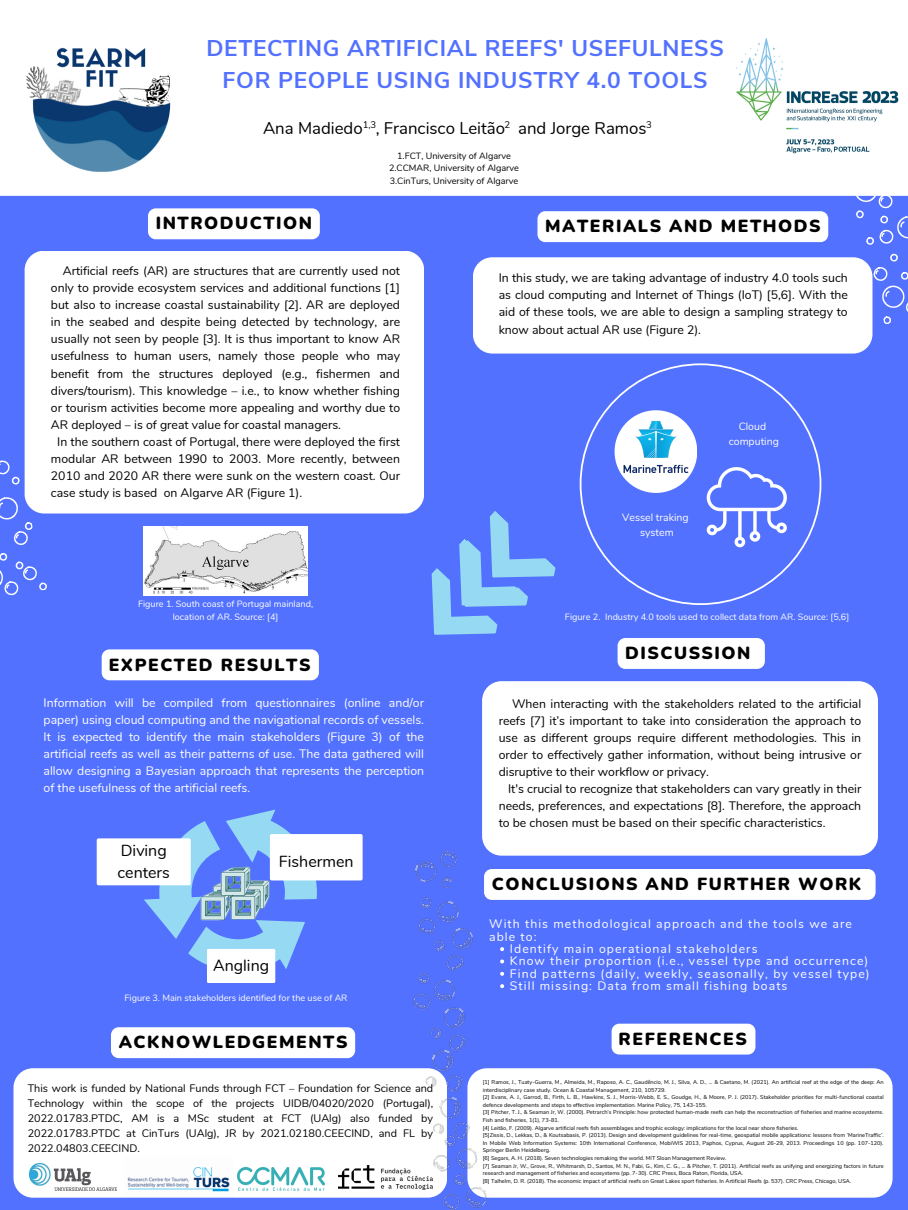
<style>
.page{position:relative;width:908px;height:1210px;background:#fff}
.page>*{position:absolute;margin:0;border:0;box-sizing:border-box;transform-origin:0 0}
.t1{font:700 22.75px/31.8px "Nunito Sans";letter-spacing:.03em;color:#5271ff;text-align:center}
.t2{font:900 17.5px "Nunito";letter-spacing:.085em;color:#000}
.t3{font:16.8px "Nunito";color:#000}
.t4{font:15.99px/22.2px "Nunito";color:#000}
.t5{font:12.25px/17.1px "Nunito";color:#000;text-align:justify}
.t6{font:12.25px/17.1px "Nunito";letter-spacing:.085em;color:#fff;text-align:justify}
.t7{font:10.85px/15px "Nunito";color:#000;text-align:justify}
.t8{font:10.54px "Nunito";color:#fff}
.t9{font:9.55px "Nunito";color:#000}
.t10{font:9.1px/12.6px "Nunito";color:#fff;text-align:center}
.t11{font:9.1px "Nunito";color:#000}
.t12{font:5.6px/7.6px "Nunito";color:#000}
</style>
<div class="page">
<div style="left:0;top:0;width:907px;height:1210px;background:#5271ff"></div>
<div style="left:0;top:0;width:907px;height:196px;background:#fff"></div>
<img style="left:725px;top:35px;width:180px;height:122px">
<img style="left:15px;top:26px;width:175px;height:156px">
<svg style="left:579px;top:363px;width:242px;height:242px"></svg>
<div style="left:614px;top:410px;width:83px;height:83px;background:#fff;border-radius:50%"></div>
<img style="left:619px;top:410px;width:73px;height:74px">
<svg style="left:706px;top:467px;width:80px;height:80px"></svg>
<div style="left:25px;top:251px;width:399px;height:262px;background:#fff;border-radius:19px"></div>
<div style="left:482px;top:681px;width:395px;height:174px;background:#fff;border-radius:19px"></div>
<div style="left:13px;top:1068px;width:434px;height:129px;background:#fff;border-radius:19px"></div>
<div style="left:467px;top:1068px;width:425px;height:129px;background:#fff;border-radius:19px"></div>
<img style="left:29px;top:1164px;width:88px;height:26px">
<svg style="left:402px;top:510px;width:154px;height:125px"></svg>
<svg style="left:144px;top:809px;width:173px;height:162px"></svg>
<div style="left:270px;top:834px;width:92px;height:46px;background:#fff;border-radius:2px"></div>
<div style="left:97px;top:838px;width:94px;height:47px;background:#fff;border-radius:2px"></div>
<div style="left:207px;top:949px;width:68px;height:34px;background:#fff"></div>
<img style="left:143px;top:527px;width:164px;height:69px">
<div style="left:472px;top:257px;width:400px;height:96px;background:#fff;border-radius:19px"></div>
<img style="left:338px;top:1165px;width:94px;height:25px">
<img style="left:238px;top:1167px;width:86px;height:23px">
<img style="left:127px;top:1167px;width:103px;height:25px">
<svg style="left:871px;top:253px;width:36px;height:72px"></svg>
<svg style="left:852px;top:174px;width:55px;height:71px"></svg>
<img style="left:414px;top:850px;width:43px;height:39px">
<img style="left:418px;top:897px;width:41px;height:38px">
<img style="left:431px;top:924px;width:43px;height:45px">
<div style="left:102px;top:649px;width:217px;height:31px;background:#fff"></div>
<div style="left:617px;top:638px;width:147px;height:31px;background:#fff"></div>
<div style="left:537px;top:211px;width:291px;height:31px;background:#fff"></div>
<div style="left:111px;top:1027px;width:244px;height:31px;background:#fff;border-radius:8px"></div>
<div style="left:611px;top:1023px;width:144px;height:31px;background:#fff"></div>
<div style="left:148px;top:208px;width:172px;height:31px;background:#fff;border-radius:8px"></div>
<div style="left:484px;top:869px;width:391px;height:31px;background:#fff"></div>
<svg style="left:500px;top:947px;width:4px;height:4px"></svg>
<svg style="left:500px;top:959px;width:4px;height:4px"></svg>
<svg style="left:500px;top:972px;width:4px;height:3px"></svg>
<svg style="left:500px;top:984px;width:4px;height:4px"></svg>
<img style="left:413px;top:969px;width:43px;height:41px">
<img style="left:427px;top:1002px;width:39px;height:44px">
<img style="left:422px;top:1046px;width:49px;height:47px">
<img style="left:433px;top:1093px;width:37px;height:39px">
<img style="left:428px;top:1132px;width:50px;height:53px">
<img style="left:437px;top:1171px;width:54px;height:39px">
<svg style="left:0;top:495px;width:48px;height:101px"></svg>
<svg style="left:0;top:460px;width:20px;height:25px"></svg>
<p class="t1" style="left:206px;top:33px;width:519px">DETECTING ARTIFICIAL REEFS' USEFULNESS<br>FOR PEOPLE USING INDUSTRY 4.0 TOOLS</p>
<p class="t3" style="left:263px;top:117px;width:385px">Ana Madiedo , Francisco Leitão and Jorge Ramos</p>
<p class="t9" style="left:362px;top:118px;width:15px">1,3</p>
<p class="t9" style="left:504px;top:118px;width:7px">2</p>
<p class="t9" style="left:645px;top:118px;width:7px">3</p>
<p class="t2" style="left:156px;top:212px;width:158px">INTRODUCTION</p>
<p class="t11" style="left:397px;top:149px;width:115px">1.FCT, University of Algarve</p>
<p class="t11" style="left:389px;top:162px;width:131px">2.CCMAR, University of Algarve</p>
<p class="t11" style="left:389px;top:175px;width:130px">3.CinTurs, University of Algarve</p>
<p class="t2" style="left:545px;top:215px;width:276px">MATERIALS AND METHODS</p>
<p class="t5" style="left:51px;top:262px;width:350px;text-indent:12px">Artificial reefs (AR) are structures that are currently used not only to provide ecosystem services and additional functions [1] but also to increase coastal sustainability [2]. AR are deployed in the seabed and despite being detected by technology, are usually not seen by people [3]. It is thus important to know AR usefulness to human users, namely those people who may benefit from the structures deployed (e.g., fishermen and divers/tourism). This knowledge – i.e., to know whether fishing or tourism activities become more appealing and worthy due to AR deployed – is of great value for coastal managers.</p>
<p class="t5" style="left:51px;top:433px;width:350px;text-indent:6px">In the southern coast of Portugal, there were deployed the first modular AR between 1990 to 2003. More recently, between 2010 and 2020 AR there were sunk on the western coast. Our case study is based on Algarve AR (Figure 1).</p>
<p class="t10" style="left:138px;top:598px;width:176px">Figure 1. South coast of Portugal mainland, location of AR. Source: [4]</p>
<p class="t2" style="left:109px;top:653px;width:203px">EXPECTED RESULTS</p>
<p class="t6" style="left:44px;top:694px;width:382px">Information will be compiled from questionnaires (online and/or paper) using cloud computing and the navigational records of vessels.<br>It is expected to identify the main stakeholders (Figure 3) of the artificial reefs as well as their patterns of use. The data gathered will allow designing a Bayesian approach that represents the perception of the usefulness of the artificial reefs.</p>
<p class="t4" style="left:117px;top:839px;width:54px">Diving centers</p>
<p class="t4" style="left:279px;top:850px;width:76px">Fishermen</p>
<p class="t4" style="left:213px;top:954px;width:57px">Angling</p>
<p class="t10" style="left:124px;top:992px;width:224px">Figure 3. Main stakeholders identified for the use of AR</p>
<p class="t5" style="left:498px;top:270px;width:350px">In this study, we are taking advantage of industry 4.0 tools such as cloud computing and Internet of Things (IoT) [5,6]. With the aid of these tools, we are able to design a sampling strategy to know about actual AR use (Figure 2).</p>
<p class="t8" style="left:622px;top:511px;width:68px">Vessel traking</p>
<p class="t8" style="left:639px;top:525px;width:35px">system</p>
<p class="t8" style="left:738px;top:419px;width:29px">Cloud</p>
<p class="t8" style="left:728px;top:434px;width:52px">computing</p>
<p class="t10" style="left:564px;top:610px;width:286px">Figure 2. Industry 4.0 tools used to collect data from AR. Source: [5,6]</p>
<p class="t2" style="left:625px;top:641px;width:127px">DISCUSSION</p>
<p class="t5" style="left:498px;top:695px;width:364px;text-indent:13px">When interacting with the stakeholders related to the artificial reefs [7] it’s important to take into consideration the approach to use as different groups require different methodologies. This in order to effectively gather information, without being intrusive or disruptive to their workflow or privacy.</p>
<p class="t5" style="left:498px;top:780px;width:364px;text-indent:9px">It's crucial to recognize that stakeholders can vary greatly in their needs, preferences, and expectations [8]. Therefore, the approach to be chosen must be based on their specific characteristics.</p>
<p class="t2" style="left:491px;top:872px;width:371px">CONCLUSIONS AND FURTHER WORK</p>
<p class="t6" style="left:489px;top:915px;width:364px">With this methodological approach and the tools we are</p>
<p class="t6" style="left:489px;top:928px;width:49px">able to:</p>
<p class="t6" style="left:510px;top:940px;width:249px">Identify main operational stakeholders</p>
<p class="t6" style="left:510px;top:952px;width:360px">Know their proportion (i.e., vessel type and occurrence)</p>
<p class="t6" style="left:510px;top:965px;width:361px">Find patterns (daily, weekly, seasonally, by vessel type)</p>
<p class="t6" style="left:510px;top:977px;width:279px">Still missing: Data from small fishing boats</p>
<p class="t2" style="left:119px;top:1030px;width:230px">ACKNOWLEDGEMENTS</p>
<p class="t2" style="left:618px;top:1027px;width:130px">REFERENCES</p>
<p class="t7" style="left:28px;top:1080px;width:407px">This work is funded by National Funds through FCT – Foundation for Science and Technology within the scope of the projects UIDB/04020/2020 (Portugal), 2022.01783.PTDC, AM is a MSc student at FCT (UAlg) also funded by 2022.01783.PTDC at CinTurs (UAlg), JR by 2021.02180.CEECIND, and FL by 2022.04803.CEECIND.</p>
<p class="t12" style="left:482px;top:1078px;width:402px">[1] Ramos, J., Tuaty-Guerra, M., Almeida, M., Raposo, A. C., Gaudêncio, M. J., Silva, A. D., ... &amp; Caetano, M. (2021). An artificial reef at the edge of the deep: An interdisciplinary case study. Ocean &amp; Coastal Management, 210, 105729.</p>
<p class="t12" style="left:482px;top:1093px;width:402px">[2] Evans, A. J., Garrod, B., Firth, L. B., Hawkins, S. J., Morris-Webb, E. S., Goudge, H., &amp; Moore, P. J. (2017). Stakeholder priorities for multi-functional coastal defence developments and steps to effective implementation. Marine Policy, 75, 143-155.</p>
<p class="t12" style="left:482px;top:1108px;width:402px">[3] Pitcher, T. J., &amp; Seaman Jr, W. (2000). Petrarch’s Principle: how protected human‐made reefs can help the reconstruction of fisheries and marine ecosystems.<br>Fish and fisheries, 1(1), 73-81.</p>
<p class="t12" style="left:482px;top:1124px;width:317px">[4] Leitão, F. (2009). Algarve artificial reefs fish assemblages and trophic ecology: implications for the local near shore fisheries.</p>
<p class="t12" style="left:482px;top:1131px;width:402px;text-align:justify">[5]Zissis, D., Lekkas, D., &amp; Koutsabasis, P. (2013). Design and development guidelines for real-time, geospatial mobile applications: lessons from ‘MarineTraffic’.<br>In Mobile Web Information Systems: 10th International Conference, MobiWIS 2013, Paphos, Cyprus, August 26-29, 2013. Proceedings 10 (pp. 107-120).<br>Springer Berlin Heidelberg.</p>
<p class="t12" style="left:482px;top:1154px;width:245px">[6] Segars, A. H. (2018). Seven technologies remaking the world. MIT Sloan Management Review.</p>
<p class="t12" style="left:482px;top:1162px;width:402px">[7] Seaman Jr, W., Grove, R., Whitmarsh, D., Santos, M. N., Fabi, G., Kim, C. G., ... &amp; Pitcher, T. (2011). Artificial reefs as unifying and energizing factors in future research and management of fisheries and ecosystems (pp. 7-30). CRC Press, Boca Raton, Florida, USA.</p>
<p class="t12" style="left:482px;top:1177px;width:370px">[8] Talhelm, D. R. (2018). The economic impact of artificial reefs on Great Lakes sport fisheries. In Artificial Reefs (p. 537). CRC Press, Chicago, USA.</p>
</div>
